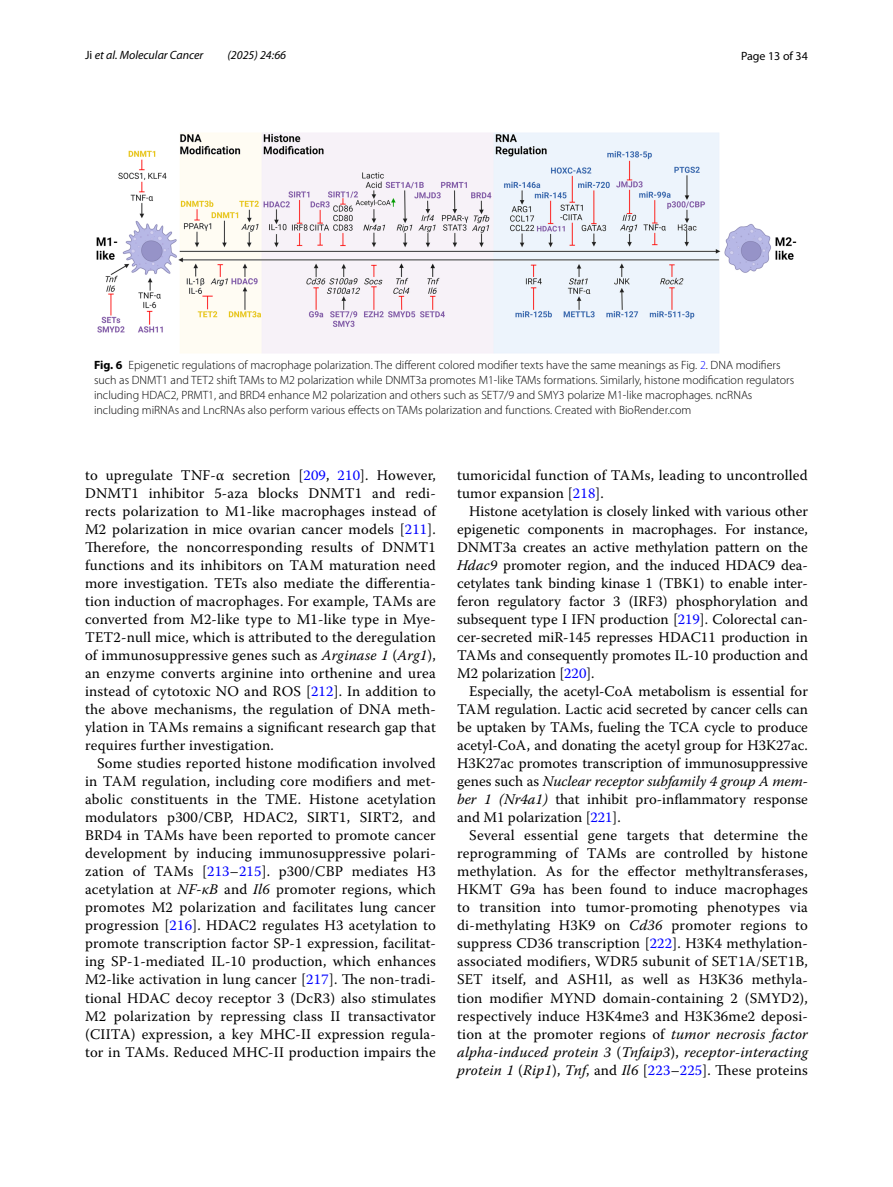
<style>
.page{position:relative;width:893px;height:1187px;background:#fff}
.page>*{position:absolute;margin:0;border:0;box-sizing:border-box;transform-origin:0 0}
.t1{font:14.7px/18px "Warnock Pro";letter-spacing:.015em;color:#000;text-align:justify}
.t2{font:300 12px/15px "Myriad Pro";color:#000}
.t3{font:italic 12px "Myriad Pro";color:#000}
.t4{font:12px "Myriad Pro";color:#000}
.s1{font-style:normal}
.s2{font-weight:700}
.s3{color:#00f}
.s4{font-style:italic}
</style>
<div class="page">
<img style="left:96px;top:133px;width:701px;height:221px">
<p class="t3" style="left:85px;top:48px;width:120px"><span class="s1">Ji</span> et al. Molecular Cancer</p>
<p class="t3" style="left:227px;top:48px;width:60px">(2025) 24:66</p>
<p class="t4" style="left:741px;top:48px;width:68px">Page 13 of 34</p>
<p class="t2" style="left:94px;top:358px;width:702px"><span class="s2">Fig. 6</span> Epigenetic regulations of macrophage polarization. The different colored modifier texts have the same meanings as Fig. <span class="s3">2</span>. DNA modifiers such as DNMT1 and TET2 shift TAMs to M2 polarization while DNMT3a promotes M1-like TAMs formations. Similarly, histone modification regulators including HDAC2, PRMT1, and BRD4 enhance M2 polarization and others such as SET7/9 and SMY3 polarize M1-like macrophages. ncRNAs including miRNAs and LncRNAs also perform various effects on TAMs polarization and functions. Created with BioRender.com</p>
<p class="t1" style="left:85px;top:466px;width:352px">to upregulate TNF-α secretion [<span class="s3">209</span>, <span class="s3">210</span>]. However, DNMT1 inhibitor 5-aza blocks DNMT1 and redi&shy;rects polarization to M1-like macrophages instead of M2 polarization in mice ovarian cancer models [<span class="s3">211</span>].<br>Therefore, the noncorresponding results of DNMT1 functions and its inhibitors on TAM maturation need more investigation. TETs also mediate the differentia&shy;tion induction of macrophages. For example, TAMs are converted from M2-like type to M1-like type in Mye-TET2-null mice, which is attributed to the deregulation of immunosuppressive genes such as <span class="s4">Arginase 1</span> (<span class="s4">Arg1</span>), an enzyme converts arginine into orthenine and urea instead of cytotoxic NO and ROS [<span class="s3">212</span>]. In addition to the above mechanisms, the regulation of DNA meth&shy;ylation in TAMs remains a significant research gap that requires further investigation.</p>
<p class="t1" style="left:85px;top:754px;width:352px;text-indent:12px">Some studies reported histone modification involved in TAM regulation, including core modifiers and met&shy;abolic constituents in the TME. Histone acetylation modulators p300/CBP, HDAC2, SIRT1, SIRT2, and BRD4 in TAMs have been reported to promote cancer development by inducing immunosuppressive polari&shy;zation of TAMs [<span class="s3">213</span>–<span class="s3">215</span>]. p300/CBP mediates H3 acetylation at <span class="s4">NF-κB</span> and <span class="s4">Il6</span> promoter regions, which promotes M2 polarization and facilitates lung cancer progression [<span class="s3">216</span>]. HDAC2 regulates H3 acetylation to promote transcription factor SP-1 expression, facilitat&shy;ing SP-1-mediated IL-10 production, which enhances M2-like activation in lung cancer [<span class="s3">217</span>]. The non-tradi&shy;tional HDAC decoy receptor 3 (DcR3) also stimulates M2 polarization by repressing class II transactivator (CIITA) expression, a key MHC-II expression regula&shy;tor in TAMs. Reduced MHC-II production impairs the</p>
<p class="t1" style="left:457px;top:466px;width:352px">tumoricidal function of TAMs, leading to uncontrolled tumor expansion [<span class="s3">218</span>].</p>
<p class="t1" style="left:457px;top:502px;width:352px;text-indent:12px">Histone acetylation is closely linked with various other epigenetic components in macrophages. For instance, DNMT3a creates an active methylation pattern on the <span class="s4">Hdac9</span> promoter region, and the induced HDAC9 dea&shy;cetylates tank binding kinase 1 (TBK1) to enable inter&shy;feron regulatory factor 3 (IRF3) phosphorylation and subsequent type I IFN production [<span class="s3">219</span>]. Colorectal can&shy;cer-secreted miR-145 represses HDAC11 production in TAMs and consequently promotes IL-10 production and M2 polarization [<span class="s3">220</span>].</p>
<p class="t1" style="left:457px;top:682px;width:352px;text-indent:12px">Especially, the acetyl-CoA metabolism is essential for TAM regulation. Lactic acid secreted by cancer cells can be uptaken by TAMs, fueling the TCA cycle to produce acetyl-CoA, and donating the acetyl group for H3K27ac.<br>H3K27ac promotes transcription of immunosuppressive genes such as <span class="s4">Nuclear receptor subfamily 4 group A mem&shy;ber 1 (Nr4a1)</span> that inhibit pro-inflammatory response and M1 polarization [<span class="s3">221</span>].</p>
<p class="t1" style="left:457px;top:826px;width:352px;text-indent:12px">Several essential gene targets that determine the reprogramming of TAMs are controlled by histone methylation. As for the effector methyltransferases, HKMT G9a has been found to induce macrophages to transition into tumor-promoting phenotypes via di-methylating H3K9 on <span class="s4">Cd36</span> promoter regions to suppress CD36 transcription [<span class="s3">222</span>]. H3K4 methylation&shy;associated modifiers, WDR5 subunit of SET1A/SET1B, SET itself, and ASH1l, as well as H3K36 methyla&shy;tion modifier MYND domain-containing 2 (SMYD2), respectively induce H3K4me3 and H3K36me2 deposi&shy;tion at the promoter regions of <span class="s4">tumor necrosis factor alpha-induced protein 3</span> (<span class="s4">Tnfaip3</span>), <span class="s4">receptor-interacting protein 1</span> (<span class="s4">Rip1</span>), <span class="s4">Tnf</span>, and <span class="s4">Il6</span> [<span class="s3">223</span>–<span class="s3">225</span>]. These proteins</p>
</div>
